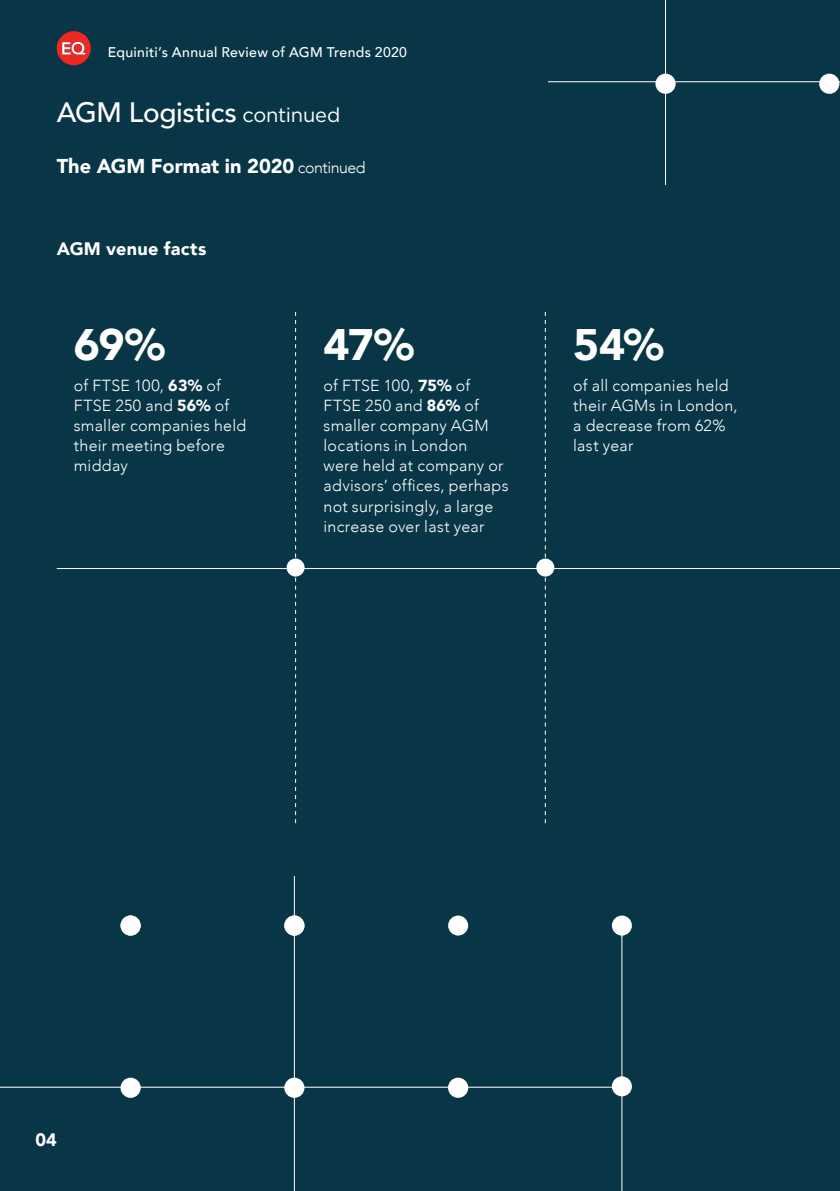
<style>
.page{position:relative;width:840px;height:1191px;background:#fff}
.page>*{position:absolute;margin:0;border:0;box-sizing:border-box;transform-origin:0 0}
.t1{font:900 44px "Avenir";color:#fff}
.t2{font:500 28px "Avenir";letter-spacing:-.015em;color:#fff}
.t3{font:900 20px "Avenir";color:#fff}
.t4{font:900 18px "Avenir";letter-spacing:.015em;color:#fff}
.t5{font:300 16px/20px "Avenir";letter-spacing:.02em;color:#fff}
.t6{font:500 14px "Avenir";letter-spacing:.025em;color:#fff}
.s1{font-family:"Gotham";font-weight:400;font-size:20px}
.s2{font-weight:300;font-size:16px}
.s3{font-weight:900}
</style>
<div class="page">
<div style="left:0;top:0;width:839px;height:1191px;background:#083646"></div>
<hr style="left:57px;top:568px;width:782px;height:1px;background:#fff">
<svg style="left:295px;top:312px;width:1px;height:511px"></svg>
<svg style="left:544px;top:312px;width:1px;height:511px"></svg>
<hr style="left:664px;top:0;width:1px;height:184px;background:#fff">
<hr style="left:547px;top:81px;width:292px;height:1px;background:#fff">
<div style="left:656px;top:75px;width:18px;height:18px;background:#fff;border-radius:50%"></div>
<div style="left:655px;top:74px;width:20px;height:20px;border:2px solid #fff;border-radius:50%"></div>
<div style="left:819px;top:75px;width:18px;height:18px;background:#fff;border-radius:50%"></div>
<div style="left:818px;top:74px;width:20px;height:20px;border:2px solid #fff;border-radius:50%"></div>
<hr style="left:0;top:920px;width:1px;height:271px;background:#fff">
<hr style="left:294px;top:876px;width:1px;height:315px;background:#fff">
<hr style="left:621px;top:930px;width:1px;height:261px;background:#fff">
<hr style="left:0;top:1086px;width:631px;height:1px;background:#fff">
<hr style="left:467px;top:876px;width:291px;height:1px;background:#fff">
<hr style="left:130px;top:1190px;width:628px;height:1px;background:#fff">
<hr style="left:784px;top:876px;width:1px;height:315px;background:#fff">
<div style="left:120px;top:915px;width:20px;height:20px;background:#fff;border:2px solid #fff;border-radius:50%"></div>
<div style="left:120px;top:915px;width:21px;height:20px;border:2px solid #fff;border-radius:50%"></div>
<div style="left:284px;top:915px;width:20px;height:20px;background:#fff;border:2px solid #fff;border-radius:50%"></div>
<div style="left:284px;top:915px;width:20px;height:20px;border:2px solid #fff;border-radius:50%"></div>
<div style="left:448px;top:915px;width:20px;height:20px;background:#fff;border:2px solid #fff;border-radius:50%"></div>
<div style="left:611px;top:915px;width:20px;height:20px;background:#fff;border:2px solid #fff;border-radius:50%"></div>
<div style="left:121px;top:1078px;width:18px;height:18px;background:#fff;border-radius:50%"></div>
<div style="left:120px;top:1077px;width:21px;height:20px;border:2px solid #fff;border-radius:50%"></div>
<div style="left:285px;top:1078px;width:18px;height:18px;background:#fff;border-radius:50%"></div>
<div style="left:284px;top:1077px;width:20px;height:20px;border:2px solid #fff;border-radius:50%"></div>
<div style="left:449px;top:1078px;width:18px;height:18px;background:#fff;border-radius:50%"></div>
<div style="left:448px;top:1077px;width:20px;height:20px;border:2px solid #fff;border-radius:50%"></div>
<div style="left:611px;top:1076px;width:20px;height:20px;background:#fff;border:2px solid #fff;border-radius:50%"></div>
<div style="left:536px;top:558px;width:18px;height:18px;background:#fff;border-radius:50%"></div>
<div style="left:286px;top:558px;width:18px;height:18px;background:#fff;border-radius:50%"></div>
<svg style="left:57px;top:31px;width:34px;height:34px"></svg>
<p class="t6" style="left:108px;top:40px;width:300px">Equiniti’s Annual Review of AGM Trends 2020</p>
<h2 class="t2" style="left:57px;top:88px;width:285px">AGM Logistics <span class="s1">continued</span></h2>
<p class="t3" style="left:57px;top:149px;width:310px">The AGM Format in 2020 <span class="s2">continued</span></p>
<p class="t4" style="left:57px;top:233px;width:151px">AGM venue facts</p>
<h1 class="t1" style="left:74px;top:307px;width:93px">69%</h1>
<p class="t5" style="left:74px;top:376px;width:174px">of FTSE 100, <span class="s3">63%</span> of<br>FTSE 250 and <span class="s3">56%</span> of smaller companies held their meeting before midday</p>
<h1 class="t1" style="left:323px;top:307px;width:92px">47%</h1>
<p class="t5" style="left:323px;top:376px;width:186px">of FTSE 100, <span class="s3">75%</span> of<br>FTSE 250 and <span class="s3">86%</span> of smaller company AGM locations in London<br>were held at company or advisors’ offices, perhaps not surprisingly, a large increase over last year</p>
<h1 class="t1" style="left:573px;top:307px;width:92px">54%</h1>
<p class="t5" style="left:573px;top:376px;width:166px">of all companies held their AGMs in London, a decrease from 62% last year</p>
<p class="t4" style="left:35px;top:1124px;width:23px">04</p>
</div>
